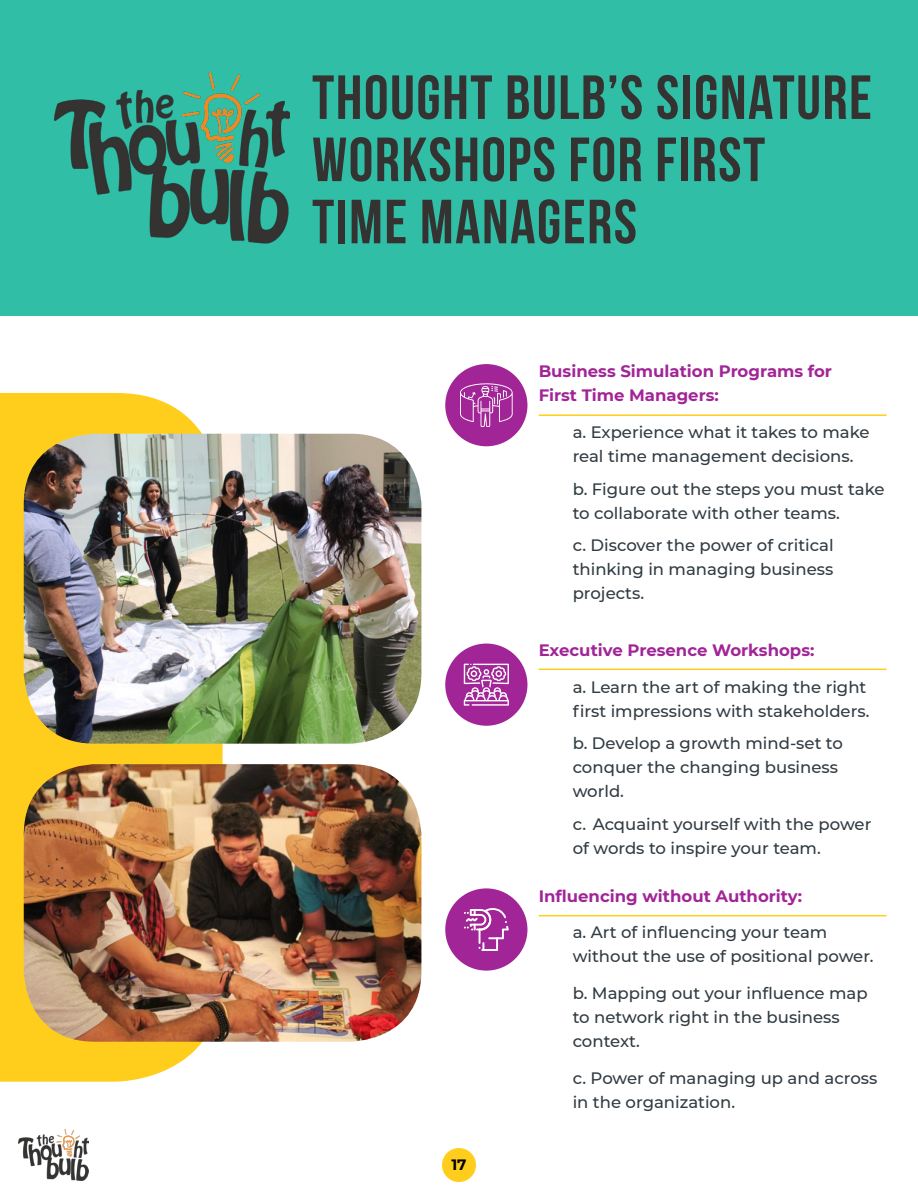
<style>
.page{position:relative;width:918px;height:1200px;background:#fff}
.page>*{position:absolute;margin:0;border:0;box-sizing:border-box;transform-origin:0 0}
.t1{font:700 62.25px/62.2px "Bebas Neue";letter-spacing:.025em;color:#343332}
.t2{font:500 16.5px/24px "Montserrat";color:#303b42}
.t3{font:700 16.5px/24px "Montserrat";color:#a12597}
.t4{font:700 15px "Montserrat";color:#000}
</style>
<div class="page">
<div style="left:442px;top:1148px;width:34px;height:34px;background:#ffce1c;border-radius:50%"></div>
<div style="left:445px;top:364px;width:82px;height:82px;background:#a12597;border-radius:50%"></div>
<div style="left:445px;top:644px;width:82px;height:82px;background:#a12597;border-radius:50%"></div>
<div style="left:445px;top:888px;width:82px;height:83px;background:#a12597;border-radius:50%"></div>
<div style="left:0;top:0;width:918px;height:316px;background:#30bea6"></div>
<svg style="left:0;top:393px;width:223px;height:689px;background:#fed233"></svg>
<img style="left:24px;top:434px;width:397px;height:310px">
<img style="left:24px;top:764px;width:397px;height:278px">
<hr style="left:539px;top:414px;width:348px;height:2px;background:#ffce1c">
<hr style="left:539px;top:669px;width:348px;height:1px;background:#ffce1c">
<hr style="left:539px;top:915px;width:348px;height:1px;background:#ffce1c">
<img style="left:19px;top:1130px;width:70px;height:51px">
<img style="left:54px;top:72px;width:236px;height:171px">
<svg style="left:460px;top:383px;width:53px;height:44px"></svg>
<svg style="left:464px;top:664px;width:45px;height:42px"></svg>
<svg style="left:464px;top:908px;width:45px;height:43px"></svg>
<h1 class="t1" style="left:312px;top:66px;width:561px">THOUGHT BULB’S SIGNATURE<br>WORKSHOPS FOR FIRST<br>TIME MANAGERS</h1>
<p class="t3" style="left:539px;top:359px;width:295px">Business Simulation Programs for<br>First Time Managers:</p>
<p class="t2" style="left:573px;top:420px;width:298px">a. Experience what it takes to make real time management decisions.</p>
<p class="t2" style="left:573px;top:476px;width:314px">b. Figure out the steps you must take to collaborate with other teams.</p>
<p class="t2" style="left:573px;top:533px;width:262px;text-align:justify">c. Discover the power of critical thinking in managing business projects.</p>
<p class="t4" style="left:451px;top:1154px;width:17px">17</p>
<p class="t3" style="left:539px;top:637px;width:277px">Executive Presence Workshops:</p>
<p class="t2" style="left:573px;top:674px;width:298px">a. Learn the art of making the right first impressions with stakeholders.</p>
<p class="t2" style="left:573px;top:731px;width:272px">b. Develop a growth mind-set to conquer the changing business world.</p>
<p class="t2" style="left:573px;top:811px;width:300px">c. Acquaint yourself with the power of words to inspire your team.</p>
<p class="t3" style="left:539px;top:883px;width:265px">Influencing without Authority:</p>
<p class="t2" style="left:573px;top:920px;width:303px">a. Art of influencing your team without the use of positional power.</p>
<p class="t2" style="left:573px;top:981px;width:297px">b. Mapping out your influence map to network right in the business context.</p>
<p class="t2" style="left:573px;top:1065px;width:306px">c. Power of managing up and across in the organization.</p>
</div>
